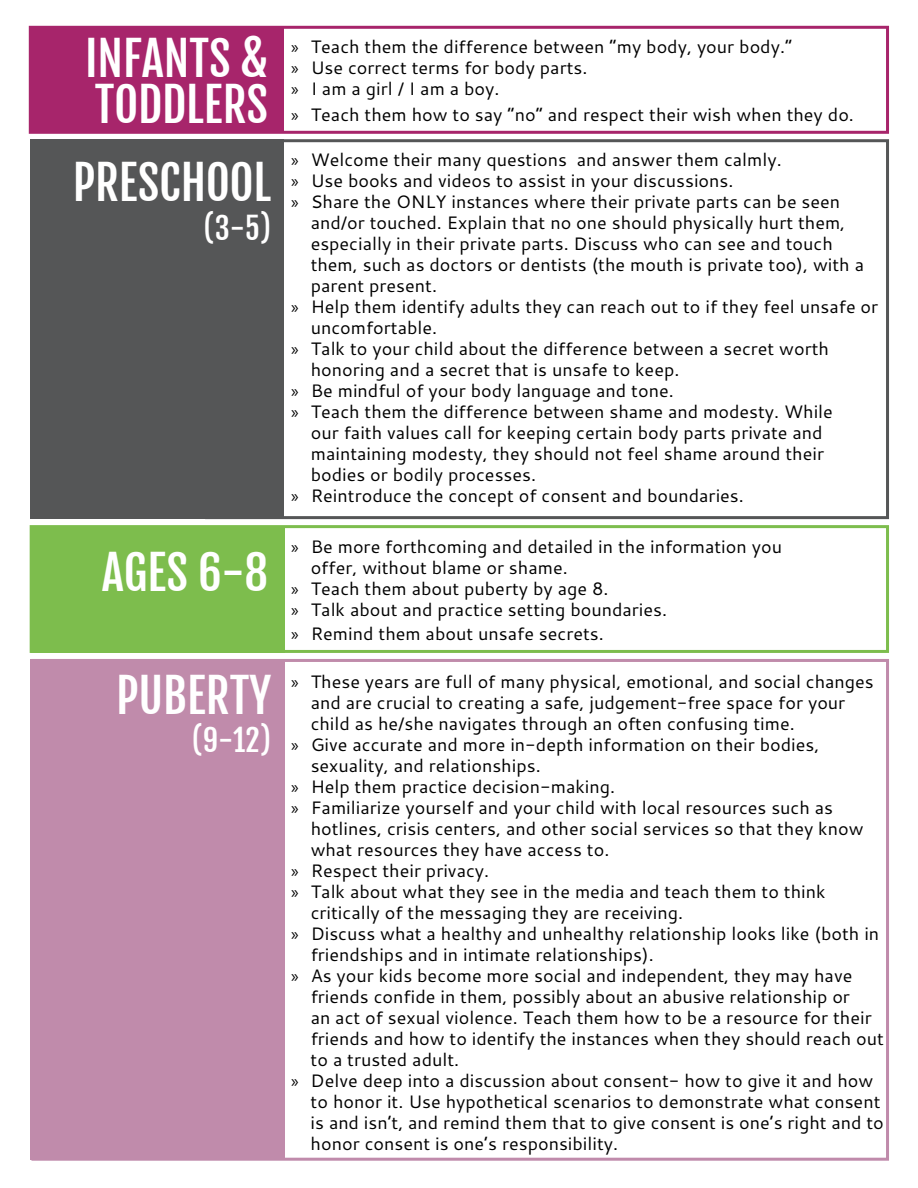
<style>
.page{position:relative;width:918px;height:1188px;background:#fff}
.page>*{position:absolute;margin:0;border:0;box-sizing:border-box;transform-origin:0 0}
.t1{font:46.5px/46.5px "Fjalla One";color:#fff}
.t2{font:30px "Fjalla One";color:#fff}
.t3{font:18px/21px "Cantarell";color:#000}
.s1{font-family:"Myriad Pro"}
</style>
<div class="page">
<div style="left:30px;top:26px;width:254px;height:107px;background:#a7256b"></div>
<div style="left:31px;top:526px;width:253px;height:127px;background:#7dbd4d"></div>
<div style="left:30px;top:659px;width:254px;height:500px;background:#c08bab"></div>
<div style="left:30px;top:139px;width:254px;height:380px;background:#555657"></div>
<div style="left:29px;top:26px;width:860px;height:108px;border:3px solid #a7256b"></div>
<div style="left:205px;top:139px;width:684px;height:380px;border:3px solid #555657"></div>
<div style="left:30px;top:525px;width:859px;height:128px;border:3px solid #7dbd4d"></div>
<div style="left:31px;top:659px;width:858px;height:502px;border:3px solid #c08bab"></div>
<h1 class="t1" style="left:85px;top:35px;width:185px">INFANTS &amp;<br>TODDLERS</h1>
<h1 class="t1" style="left:73px;top:159px;width:200px">PRESCHOOL</h1>
<h2 class="t2" style="left:204px;top:209px;width:69px">(3-5)</h2>
<h1 class="t1" style="left:102px;top:550px;width:168px">AGES 6-8</h1>
<h1 class="t1" style="left:116px;top:673px;width:156px">PUBERTY</h1>
<h2 class="t2" style="left:192px;top:721px;width:81px">(9-12)</h2>
<p class="t3" style="left:291px;top:36px;width:503px"><span class="s1">»</span> Teach them the difference between “my body, your body.” <span class="s1">»</span> Use correct terms for body parts.<br><span class="s1">»</span> I am a girl / I am a boy.</p>
<p class="t3" style="left:291px;top:103px;width:564px"><span class="s1">»</span> Teach them how to say “no” and respect their wish when they do.</p>
<p class="t3" style="left:291px;top:148px;width:492px"><span class="s1">»</span> Welcome their many questions and answer them calmly.</p>
<p class="t3" style="left:291px;top:169px;width:444px"><span class="s1">»</span> Use books and videos to assist in your discussions.</p>
<p class="t3" style="left:291px;top:190px;width:551px"><span class="s1">»</span> Share the ONLY instances where their private parts can be seen</p>
<p class="t3" style="left:311px;top:211px;width:536px">and/or touched. Explain that no one should physically hurt them,</p>
<p class="t3" style="left:311px;top:232px;width:524px">especially in their private parts. Discuss who can see and touch</p>
<p class="t3" style="left:311px;top:253px;width:555px">them, such as doctors or dentists (the mouth is private too), with a</p>
<p class="t3" style="left:311px;top:274px;width:128px">parent present.</p>
<p class="t3" style="left:291px;top:295px;width:589px"><span class="s1">»</span> Help them identify adults they can reach out to if they feel unsafe or</p>
<p class="t3" style="left:311px;top:316px;width:128px">uncomfortable.</p>
<p class="t3" style="left:291px;top:337px;width:539px"><span class="s1">»</span> Talk to your child about the difference between a secret worth</p>
<p class="t3" style="left:311px;top:358px;width:370px">honoring and a secret that is unsafe to keep.</p>
<p class="t3" style="left:291px;top:379px;width:384px"><span class="s1">»</span> Be mindful of your body language and tone.</p>
<p class="t3" style="left:291px;top:400px;width:543px"><span class="s1">»</span> Teach them the difference between shame and modesty. While</p>
<p class="t3" style="left:311px;top:422px;width:513px">our faith values call for keeping certain body parts private and</p>
<p class="t3" style="left:311px;top:443px;width:515px">maintaining modesty, they should not feel shame around their</p>
<p class="t3" style="left:311px;top:464px;width:227px">bodies or bodily processes.</p>
<p class="t3" style="left:291px;top:485px;width:454px"><span class="s1">»</span> Reintroduce the concept of consent and boundaries.</p>
<p class="t3" style="left:291px;top:536px;width:492px"><span class="s1">»</span> Be more forthcoming and detailed in the information you</p>
<p class="t3" style="left:311px;top:557px;width:259px">offer, without blame or shame.</p>
<p class="t3" style="left:291px;top:578px;width:319px"><span class="s1">»</span> Teach them about puberty by age 8.</p>
<p class="t3" style="left:291px;top:599px;width:378px"><span class="s1">»</span> Talk about and practice setting boundaries.</p>
<p class="t3" style="left:291px;top:623px;width:314px"><span class="s1">»</span> Remind them about unsafe secrets.</p>
<p class="t3" style="left:291px;top:671px;width:584px"><span class="s1">»</span> These years are full of many physical, emotional, and social changes</p>
<p class="t3" style="left:311px;top:692px;width:536px">and are crucial to creating a safe, judgement-free space for your</p>
<p class="t3" style="left:311px;top:713px;width:486px">child as he/she navigates through an often confusing time.</p>
<p class="t3" style="left:291px;top:734px;width:530px"><span class="s1">»</span> Give accurate and more in-depth information on their bodies,</p>
<p class="t3" style="left:311px;top:755px;width:232px">sexuality, and relationships.</p>
<p class="t3" style="left:291px;top:776px;width:325px"><span class="s1">»</span> Help them practice decision-making.</p>
<p class="t3" style="left:291px;top:797px;width:543px"><span class="s1">»</span> Familiarize yourself and your child with local resources such as</p>
<p class="t3" style="left:311px;top:818px;width:554px">hotlines, crisis centers, and other social services so that they know</p>
<p class="t3" style="left:311px;top:839px;width:300px">what resources they have access to.</p>
<p class="t3" style="left:291px;top:860px;width:200px"><span class="s1">»</span> Respect their privacy.</p>
<p class="t3" style="left:291px;top:881px;width:536px"><span class="s1">»</span> Talk about what they see in the media and teach them to think</p>
<p class="t3" style="left:311px;top:902px;width:374px">critically of the messaging they are receiving.</p>
<p class="t3" style="left:291px;top:923px;width:590px"><span class="s1">»</span> Discuss what a healthy and unhealthy relationship looks like (both in</p>
<p class="t3" style="left:311px;top:944px;width:345px">friendships and in intimate relationships).</p>
<p class="t3" style="left:291px;top:965px;width:563px"><span class="s1">»</span> As your kids become more social and independent, they may have</p>
<p class="t3" style="left:311px;top:986px;width:541px">friends confide in them, possibly about an abusive relationship or</p>
<p class="t3" style="left:311px;top:1007px;width:563px">an act of sexual violence. Teach them how to be a resource for their</p>
<p class="t3" style="left:311px;top:1028px;width:575px">friends and how to identify the instances when they should reach out</p>
<p class="t3" style="left:311px;top:1049px;width:150px">to a trusted adult.</p>
<p class="t3" style="left:291px;top:1070px;width:584px"><span class="s1">»</span> Delve deep into a discussion about consent- how to give it and how</p>
<p class="t3" style="left:311px;top:1091px;width:571px">to honor it. Use hypothetical scenarios to demonstrate what consent</p>
<p class="t3" style="left:311px;top:1112px;width:575px">is and isn’t, and remind them that to give consent is one’s right and to</p>
<p class="t3" style="left:311px;top:1133px;width:309px">honor consent is one’s responsibility.</p>
</div>
